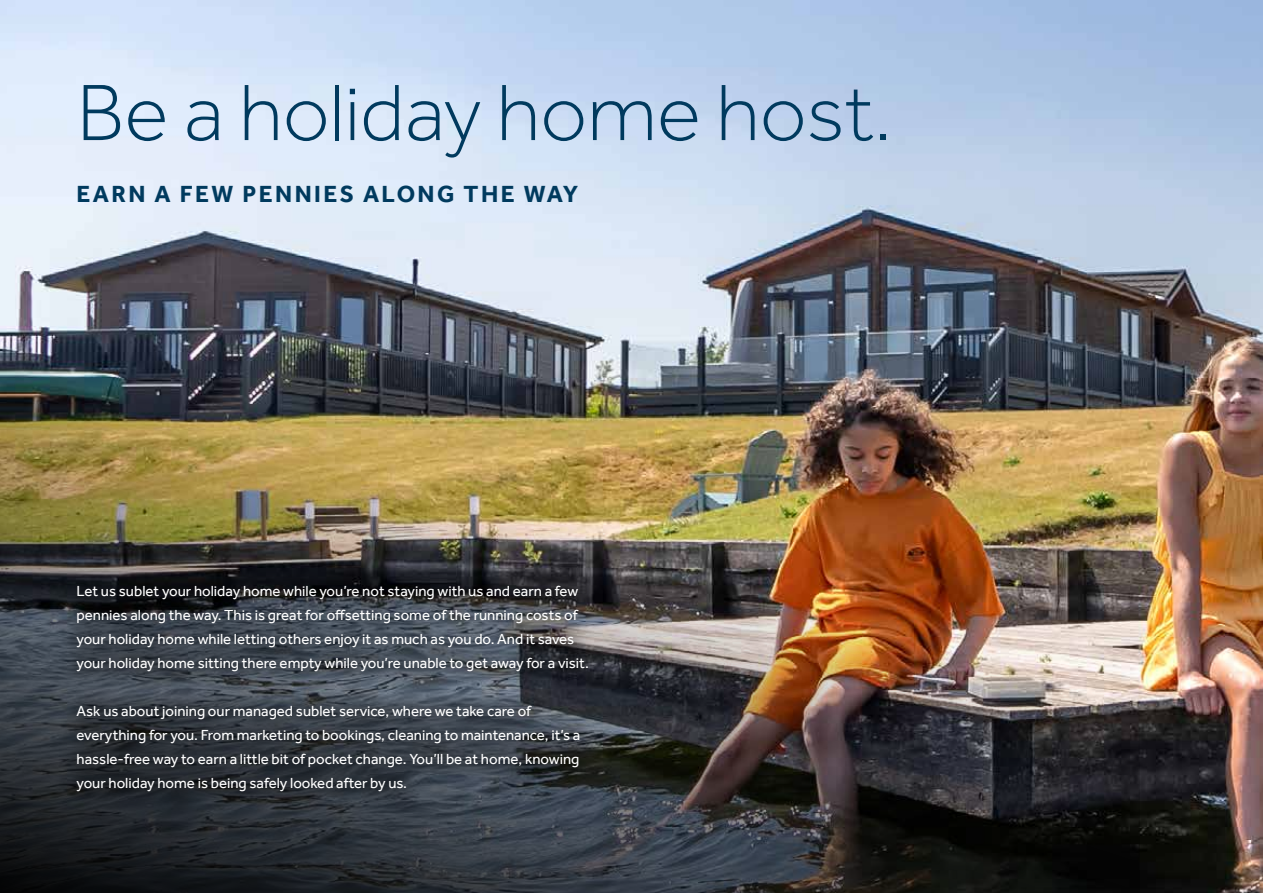
<style>
.page{position:relative;width:1263px;height:893px;background:#fff}
.page>*{position:absolute;margin:0;border:0;box-sizing:border-box;transform-origin:0 0}
.t1{font:300 82.5px "Effra";color:#003a5e}
.t2{font:700 24px "Effra";letter-spacing:.1em;color:#003a5e}
.t3{font:15px/24px "Effra";color:#fff}
</style>
<div class="page">
<img style="left:0;top:0;width:1263px;height:893px">
<img style="left:0;top:347px;width:1140px;height:546px">
<div style="left:59px;top:568px;width:546px;height:241px;background:#000;opacity:.75"></div>
<h1 class="t1" style="left:77px;top:63px;width:817px">Be a holiday home host.</h1>
<h2 class="t2" style="left:77px;top:179px;width:503px">EARN A FEW PENNIES ALONG THE WAY</h2>
<p class="t3" style="left:77px;top:579px;width:514px">Let us sublet your holiday home while you’re not staying with us and earn a few pennies along the way. This is great for offsetting some of the running costs of your holiday home while letting others enjoy it as much as you do. And it saves your holiday home sitting there empty while you’re unable to get away for a visit.</p>
<p class="t3" style="left:77px;top:699px;width:505px">Ask us about joining our managed sublet service, where we take care of everything for you. From marketing to bookings, cleaning to maintenance, it’s a hassle-free way to earn a little bit of pocket change. You’ll be at home, knowing your holiday home is being safely looked after by us.</p>
</div>
